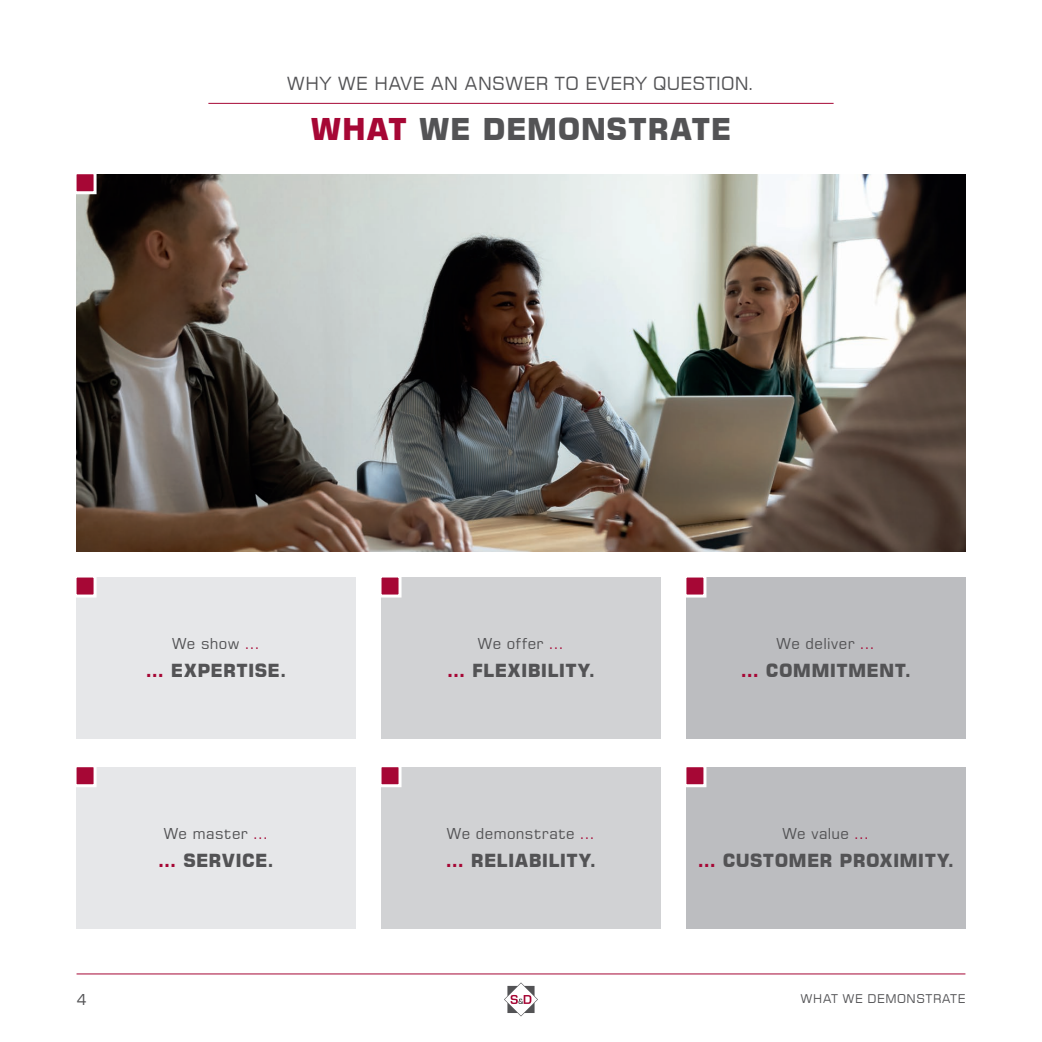
<style>
.page{position:relative;width:1042px;height:1042px;background:#fff}
.page>*{position:absolute;margin:0;border:0;box-sizing:border-box;transform-origin:0 0}
.t1{font:700 30px "Square 721 BT";letter-spacing:.015em;color:#535355}
.t2{font:700 18px "Square 721 BT";letter-spacing:.015em;color:#535355}
.t3{font:18px "Square 721 BT";letter-spacing:.025em;color:#535355}
.t4{font:15px "Square 721 BT";letter-spacing:.025em;color:#535355}
.Kapitel_linke_Seite{font:12px "Square 721 BT";letter-spacing:.055em;color:#535355}
.s1{color:#a60735}
</style>
<div class="page">
<hr style="left:77px;top:973px;width:888px;height:1px;background:#a60735">
<svg style="left:504px;top:982px;width:34px;height:34px"></svg>
<div style="left:77px;top:577px;width:278px;height:162px;background:#e6e7e9"></div>
<div style="left:77px;top:767px;width:278px;height:162px;background:#e6e7e9"></div>
<div style="left:686px;top:577px;width:279px;height:162px;background:#bcbdc0"></div>
<div style="left:686px;top:767px;width:279px;height:162px;background:#bcbdc0"></div>
<hr style="left:208px;top:103px;width:625px;height:1px;background:#a60735">
<svg style="left:76px;top:577px;width:21px;height:22px"></svg>
<svg style="left:76px;top:767px;width:21px;height:22px"></svg>
<svg style="left:686px;top:577px;width:21px;height:21px"></svg>
<svg style="left:686px;top:767px;width:21px;height:21px"></svg>
<div style="left:381px;top:577px;width:279px;height:162px;background:#d1d2d4"></div>
<div style="left:381px;top:767px;width:279px;height:162px;background:#d1d2d4"></div>
<svg style="left:381px;top:577px;width:21px;height:21px"></svg>
<svg style="left:381px;top:767px;width:21px;height:20px"></svg>
<img style="left:77px;top:174px;width:888px;height:377px">
<svg style="left:76px;top:174px;width:22px;height:22px"></svg>
<p class="t3" style="left:287px;top:72px;width:470px">WHY WE HAVE AN ANSWER TO EVERY QUESTION.</p>
<p class="t1" style="left:311px;top:111px;width:422px"><span class="s1">WHAT</span> WE DEMONSTRATE</p>
<p class="t4" style="left:172px;top:634px;width:90px">We show <span class="s1">…</span></p>
<p class="t2" style="left:146px;top:660px;width:142px"><span class="s1">…</span> EXPERTISE.</p>
<p class="t4" style="left:163px;top:824px;width:107px">We master <span class="s1">…</span></p>
<p class="t2" style="left:158px;top:849px;width:117px"><span class="s1">…</span> SERVICE.</p>
<p class="t4" style="left:477px;top:634px;width:88px">We offer <span class="s1">…</span></p>
<p class="t2" style="left:447px;top:660px;width:149px"><span class="s1">…</span> FLEXIBILITY.</p>
<p class="t4" style="left:446px;top:824px;width:150px">We demonstrate <span class="s1">…</span></p>
<p class="t2" style="left:446px;top:849px;width:152px"><span class="s1">…</span> RELIABILITY.</p>
<p class="t4" style="left:776px;top:634px;width:101px">We deliver <span class="s1">…</span></p>
<p class="t2" style="left:741px;top:660px;width:172px"><span class="s1">…</span> COMMITMENT.</p>
<p class="t4" style="left:782px;top:824px;width:89px">We value <span class="s1">…</span></p>
<p class="t2" style="left:698px;top:849px;width:258px"><span class="s1">…</span> CUSTOMER PROXIMITY.</p>
<p class="t4" style="left:77px;top:990px;width:12px">4</p>
<p class="Kapitel_linke_Seite" style="left:800px;top:991px;width:166px">WHAT WE DEMONSTRATE</p>
</div>
